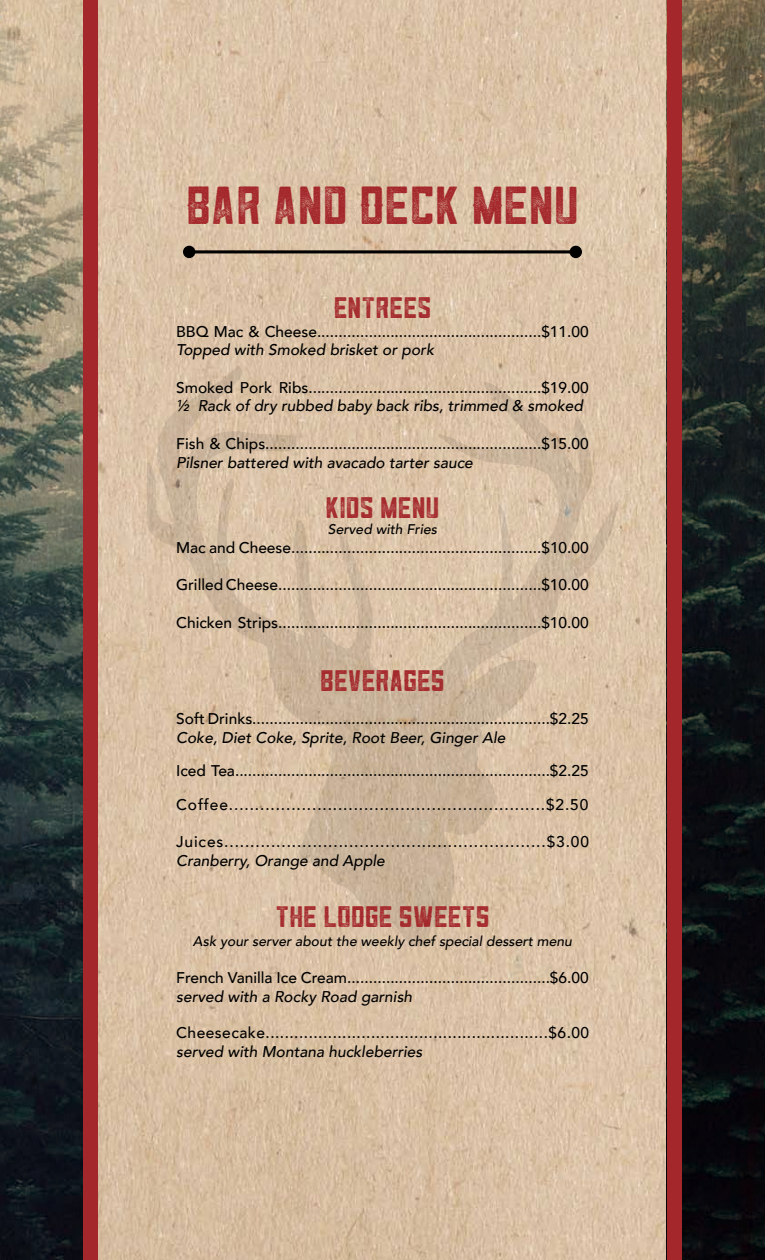
<style>
.page{position:relative;width:765px;height:1260px;background:#fff}
.page>*{position:absolute;margin:0;border:0;box-sizing:border-box;transform-origin:0 0}
.t1{font:47.38px "Hoverage Vintage";color:#a4272b}
.t2{font:26.25px "Hoverage Vintage";color:#a4272b}
.t3{font:500 15.5px "Avenir";color:#000}
.t4{font:italic 500 15.5px "Avenir";color:#000}
.t5{font:500 15.5px/33.6px "Avenir";letter-spacing:.02em;color:#000}
.t6{font:500 15.5px "Avenir";letter-spacing:.03em;color:#000}
.t7{font:500 15.5px "Avenir";letter-spacing:.055em;color:#000}
.t8{font:italic 500 14px "Avenir";color:#000}
</style>
<div class="page">
<img style="left:98px;top:0;width:569px;height:1260px">
<svg style="left:147px;top:366px;width:472px;height:582px;background:#d6bea4"></svg>
<img style="left:681px;top:0;width:84px;height:1260px">
<img style="left:0;top:0;width:83px;height:1260px">
<div style="left:83px;top:0;width:15px;height:1260px;background:#a4272b"></div>
<div style="left:667px;top:0;width:14px;height:1260px;background:#a4272b"></div>
<hr style="left:189px;top:250px;width:387px;height:3px;background:#000">
<div style="left:183px;top:246px;width:12px;height:12px;background:#000;border-radius:50%"></div>
<div style="left:570px;top:246px;width:12px;height:12px;background:#000;border-radius:50%"></div>
<h1 class="t1" style="left:186px;top:180px;width:394px">BAR AND DECK MENU</h1>
<h2 class="t2" style="left:334px;top:294px;width:99px">ENTREES</h2>
<p class="t3" style="left:176px;top:318px;width:414px">BBQ Mac &amp; Cheese....................................................$11.00</p>
<p class="t4" style="left:176px;top:341px;width:259px">Topped with Smoked brisket or pork</p>
<p class="t3" style="left:176px;top:374px;width:414px">Smoked Pork Ribs......................................................$19.00</p>
<p class="t4" style="left:176px;top:397px;width:408px">½ Rack of dry rubbed baby back ribs, trimmed &amp; smoked</p>
<p class="t3" style="left:176px;top:430px;width:414px">Fish &amp; Chips................................................................$15.00</p>
<p class="t4" style="left:176px;top:453px;width:298px">Pilsner battered with avacado tarter sauce</p>
<h2 class="t2" style="left:325px;top:493px;width:116px">KIDS MENU</h2>
<p class="t8" style="left:328px;top:521px;width:111px">Served with Fries</p>
<p class="t3" style="left:176px;top:534px;width:414px">Mac and Cheese..........................................................$10.00</p>
<p class="t3" style="left:176px;top:571px;width:414px">Grilled Cheese.............................................................$10.00</p>
<p class="t3" style="left:176px;top:609px;width:414px">Chicken Strips.............................................................$10.00</p>
<h2 class="t2" style="left:320px;top:666px;width:126px">BEVERAGES</h2>
<p class="t3" style="left:176px;top:705px;width:414px">Soft Drinks.....................................................................$2.25</p>
<p class="t4" style="left:176px;top:728px;width:331px">Coke, Diet Coke, Sprite, Root Beer, Ginger Ale</p>
<p class="t5" style="left:176px;top:753px;width:414px">Iced Tea.........................................................................$2.25<br>Coffee.............................................................$2.50</p>
<p class="t7" style="left:176px;top:828px;width:414px">Juices..............................................................$3.00</p>
<p class="t4" style="left:176px;top:851px;width:210px">Cranberry, Orange and Apple</p>
<h2 class="t2" style="left:275px;top:903px;width:216px">THE LODGE SWEETS</h2>
<p class="t8" style="left:193px;top:933px;width:381px">Ask your server about the weekly chef special dessert menu</p>
<p class="t3" style="left:176px;top:964px;width:414px">French Vanilla Ice Cream...............................................$6.00</p>
<p class="t4" style="left:176px;top:987px;width:238px">served with a Rocky Road garnish</p>
<p class="t6" style="left:176px;top:1020px;width:415px">Cheesecake...........................................................$6.00</p>
<p class="t4" style="left:176px;top:1042px;width:248px">served with Montana huckleberries</p>
</div>
